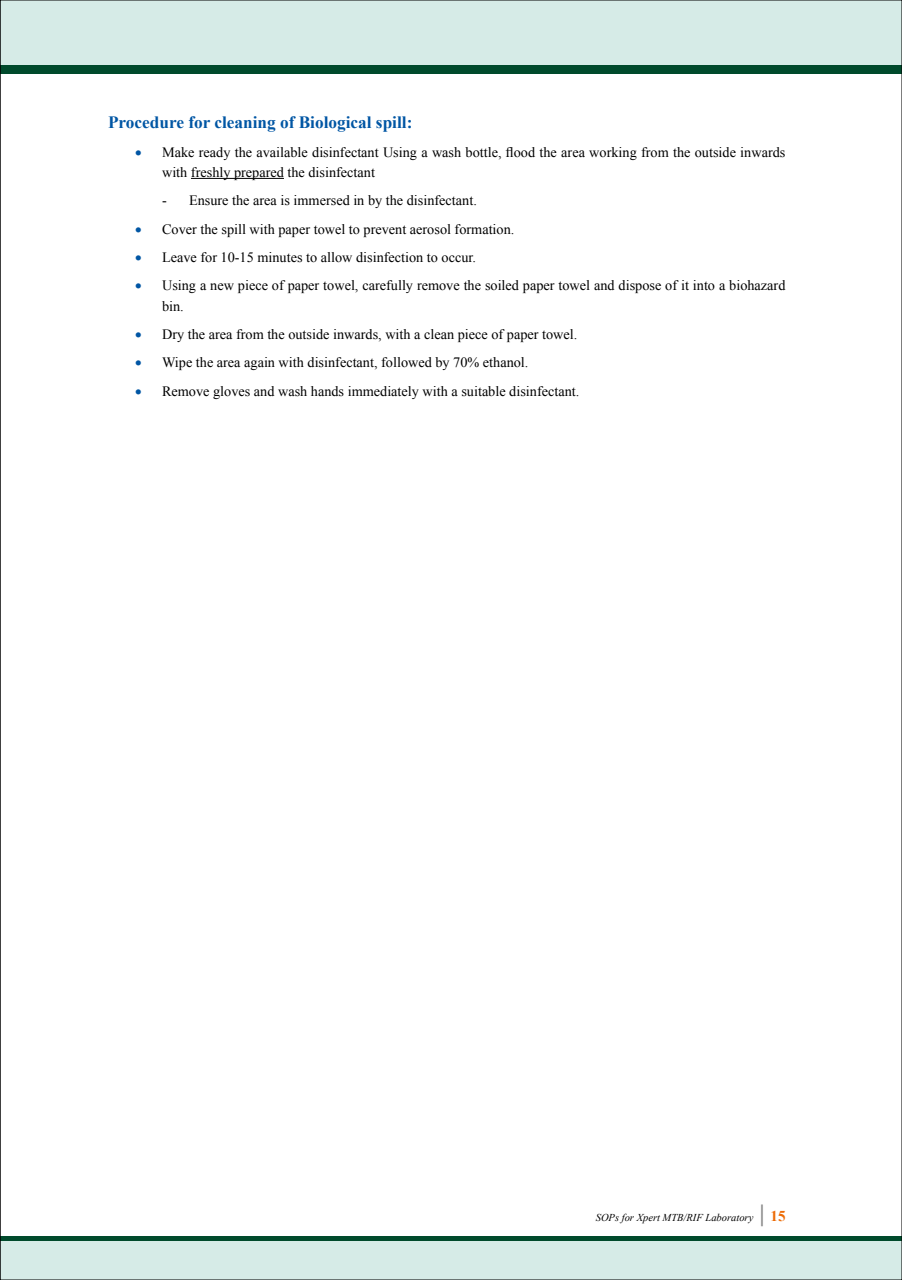
<style>
.page{position:relative;width:902px;height:1280px;background:#fff}
.page>*{position:absolute;margin:0;border:0;box-sizing:border-box;transform-origin:0 0}
.t1{font:700 17.25px "Times New Roman";color:#0056a4}
.t2{font:700 15px "Times New Roman";color:#ed6b06}
.t3{font:14.25px/20.2px "Times New Roman";color:#000}
.t4{font:italic 10.5px "Times New Roman";color:#000}
.s1{color:#0056a4}
.s2{font-size:24px;color:#878787}
</style>
<div class="page">
<div style="left:0;top:1241px;width:902px;height:39px;background:#d6ebe7"></div>
<div style="left:0;top:0;width:902px;height:65px;background:#d6ebe7"></div>
<div style="left:0;top:65px;width:902px;height:8px;background:#004a2c"></div>
<div style="left:0;top:1236px;width:902px;height:5px;background:#004a2c"></div>
<hr style="left:191px;top:178px;width:93px;height:1px;background:#000">
<p class="t1" style="left:108px;top:110px;width:306px">Procedure for cleaning of Biological spill:</p>
<p class="t3" style="left:162px;top:141px;width:625px;text-indent:-27px"><span class="s1">•</span> Make ready the available disinfectant Using a wash bottle, flood the area working from the outside inwards with freshly prepared the disinfectant</p>
<p class="t3" style="left:162px;top:190px;width:316px">- Ensure the area is immersed in by the disinfectant.</p>
<p class="t3" style="left:135px;top:218px;width:381px"><span class="s1">•</span> Cover the spill with paper towel to prevent aerosol formation.</p>
<p class="t3" style="left:135px;top:246px;width:342px"><span class="s1">•</span> Leave for 10-15 minutes to allow disinfection to occur.</p>
<p class="t3" style="left:162px;top:275px;width:625px;text-indent:-27px"><span class="s1">•</span> Using a new piece of paper towel, carefully remove the soiled paper towel and dispose of it into a biohazard bin.</p>
<p class="t3" style="left:135px;top:323px;width:444px"><span class="s1">•</span> Dry the area from the outside inwards, with a clean piece of paper towel.</p>
<p class="t3" style="left:135px;top:352px;width:395px"><span class="s1">•</span> Wipe the area again with disinfectant, followed by 70% ethanol.</p>
<p class="t3" style="left:135px;top:380px;width:446px"><span class="s1">•</span> Remove gloves and wash hands immediately with a suitable disinfectant.</p>
<p class="t4" style="left:596px;top:1210px;width:159px">SOPs for Xpert MTB/RIF Laboratory</p>
<p class="t2" style="left:759px;top:1205px;width:28px"><span class="s2">|</span> 15</p>
</div>
